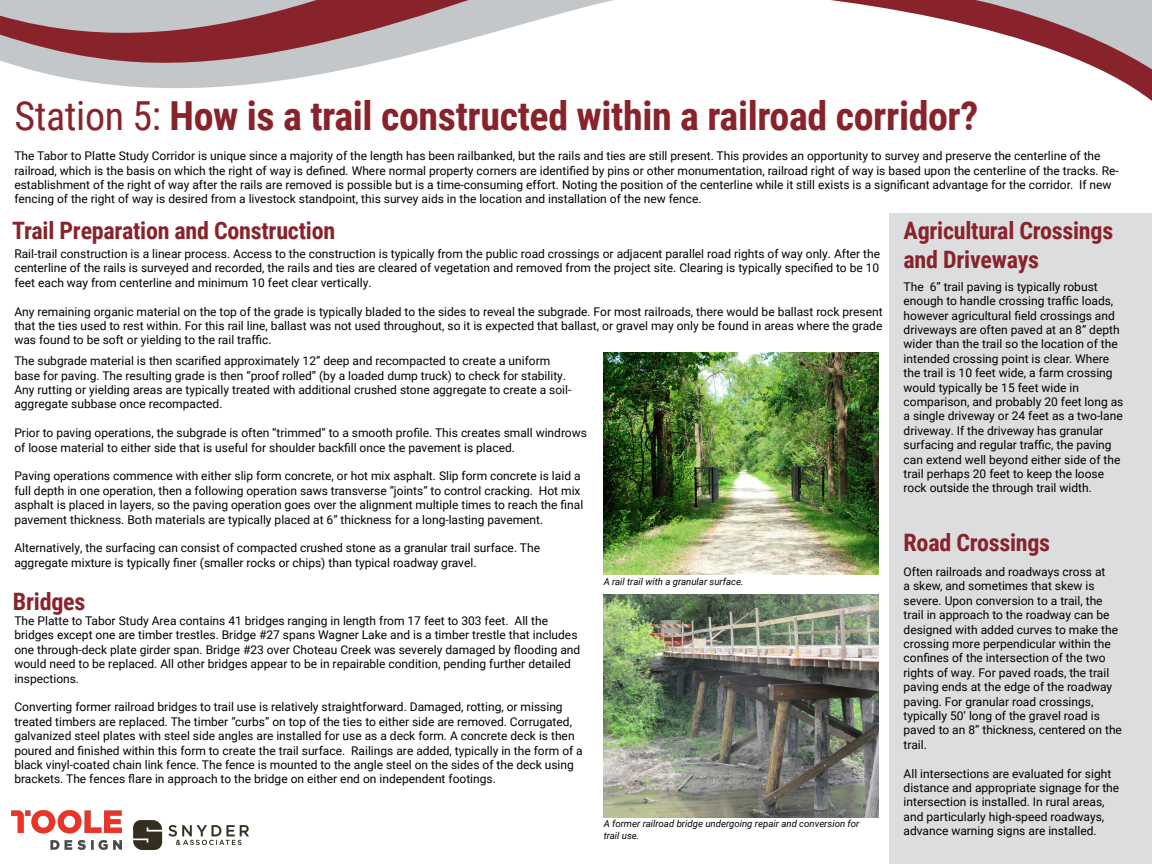
<style>
.page{position:relative;width:1152px;height:864px;background:#fff}
.page>*{position:absolute;margin:0;border:0;box-sizing:border-box;transform-origin:0 0}
.t1{font:700 40px "Roboto Condensed";letter-spacing:-.01em;color:#89232b}
.t2{font:700 24px/28.8px "Roboto Condensed";letter-spacing:-.01em;color:#89232b}
.t3{font:12px/14.4px "Roboto";color:#000}
.t4{font:italic 9.6px/11.5px "Roboto";color:#000}
.s1{font-weight:400}
</style>
<div class="page">
<svg style="left:0;top:0;width:614px;height:85px"></svg>
<svg style="left:831px;top:0;width:321px;height:101px"></svg>
<img style="left:133px;top:821px;width:115px;height:29px">
<img style="left:12px;top:811px;width:110px;height:39px">
<div style="left:890px;top:214px;width:262px;height:650px;background:#dcddde"></div>
<img style="left:604px;top:353px;width:275px;height:221px">
<img style="left:604px;top:594px;width:275px;height:223px">
<h1 class="t1" style="left:14px;top:88px;width:966px"><span class="s1">Station 5:</span> How is a trail constructed within a railroad corridor?</h1>
<p class="t3" style="left:14px;top:148px;width:1106px">The Tabor to Platte Study Corridor is unique since a majority of the length has been railbanked, but the rails and ties are still present. This provides an opportunity to survey and preserve the centerline of the railroad, which is the basis on which the right of way is defined. Where normal property corners are identified by pins or other monumentation, railroad right of way is based upon the centerline of the tracks. Re&shy;establishment of the right of way after the rails are removed is possible but is a time-consuming effort. Noting the position of the centerline while it still exists is a significant advantage for the corridor. If new fencing of the right of way is desired from a livestock standpoint, this survey aids in the location and installation of the new fence.</p>
<h2 class="t2" style="left:12px;top:215px;width:324px">Trail Preparation and Construction</h2>
<p class="t3" style="left:14px;top:246px;width:867px;text-align:justify">Rail-trail construction is a linear process. Access to the construction is typically from the public road crossings or adjacent parallel road rights of way only. After the centerline of the rails is surveyed and recorded, the rails and ties are cleared of vegetation and removed from the project site. Clearing is typically specified to be 10 feet each way from centerline and minimum 10 feet clear vertically.</p>
<p class="t3" style="left:14px;top:304px;width:870px;text-align:justify">Any remaining organic material on the top of the grade is typically bladed to the sides to reveal the subgrade. For most railroads, there would be ballast rock present that the ties used to rest within. For this rail line, ballast was not used throughout, so it is expected that ballast, or gravel may only be found in areas where the grade was found to be soft or yielding to the rail traffic.</p>
<p class="t3" style="left:14px;top:353px;width:558px">The subgrade material is then scarified approximately 12” deep and recompacted to create a uniform base for paving. The resulting grade is then “proof rolled” (by a loaded dump truck) to check for stability.<br>Any rutting or yielding areas are typically treated with additional crushed stone aggregate to create a soil&shy;aggregate subbase once recompacted.</p>
<p class="t3" style="left:14px;top:425px;width:574px">Prior to paving operations, the subgrade is often “trimmed” to a smooth profile. This creates small windrows of loose material to either side that is useful for shoulder backfill once the pavement is placed.</p>
<p class="t3" style="left:14px;top:468px;width:570px">Paving operations commence with either slip form concrete, or hot mix asphalt. Slip form concrete is laid a full depth in one operation, then a following operation saws transverse “joints” to control cracking. Hot mix asphalt is placed in layers, so the paving operation goes over the alignment multiple times to reach the final pavement thickness. Both materials are typically placed at 6” thickness for a long-lasting pavement.</p>
<p class="t3" style="left:14px;top:540px;width:527px">Alternatively, the surfacing can consist of compacted crushed stone as a granular trail surface. The aggregate mixture is typically finer (smaller rocks or chips) than typical roadway gravel.</p>
<h2 class="t2" style="left:13px;top:586px;width:74px">Bridges</h2>
<p class="t3" style="left:14px;top:613px;width:567px">The Platte to Tabor Study Area contains 41 bridges ranging in length from 17 feet to 303 feet. All the bridges except one are timber trestles. Bridge #27 spans Wagner Lake and is a timber trestle that includes one through-deck plate girder span. Bridge #23 over Choteau Creek was severely damaged by flooding and would need to be replaced. All other bridges appear to be in repairable condition, pending further detailed inspections.</p>
<p class="t3" style="left:14px;top:699px;width:570px">Converting former railroad bridges to trail use is relatively straightforward. Damaged, rotting, or missing treated timbers are replaced. The timber “curbs” on top of the ties to either side are removed. Corrugated, galvanized steel plates with steel side angles are installed for use as a deck form. A concrete deck is then poured and finished within this form to create the trail surface. Railings are added, typically in the form of a black vinyl-coated chain link fence. The fence is mounted to the angle steel on the sides of the deck using brackets. The fences flare in approach to the bridge on either end on independent footings.</p>
<p class="t4" style="left:604px;top:576px;width:142px">A rail trail with a granular surface.</p>
<p class="t4" style="left:604px;top:818px;width:257px">A former railroad bridge undergoing repair and conversion for trail use.</p>
<h2 class="t2" style="left:904px;top:215px;width:211px">Agricultural Crossings and Driveways</h2>
<p class="t3" style="left:904px;top:279px;width:221px">The 6” trail paving is typically robust enough to handle crossing traffic loads, however agricultural field crossings and driveways are often paved at an 8” depth wider than the trail so the location of the intended crossing point is clear. Where the trail is 10 feet wide, a farm crossing would typically be 15 feet wide in comparison, and probably 20 feet long as a single driveway or 24 feet as a two-lane driveway. If the driveway has granular surfacing and regular traffic, the paving can extend well beyond either side of the trail perhaps 20 feet to keep the loose rock outside the through trail width.</p>
<h2 class="t2" style="left:904px;top:528px;width:148px">Road Crossings</h2>
<p class="t3" style="left:904px;top:564px;width:220px">Often railroads and roadways cross at<br>a skew, and sometimes that skew is severe. Upon conversion to a trail, the trail in approach to the roadway can be designed with added curves to make the crossing more perpendicular within the confines of the intersection of the two rights of way. For paved roads, the trail paving ends at the edge of the roadway paving. For granular road crossings, typically 50’ long of the gravel road is paved to an 8” thickness, centered on the trail.</p>
<p class="t3" style="left:904px;top:766px;width:217px">All intersections are evaluated for sight distance and appropriate signage for the intersection is installed. In rural areas, and particularly high-speed roadways, advance warning signs are installed.</p>
</div>
